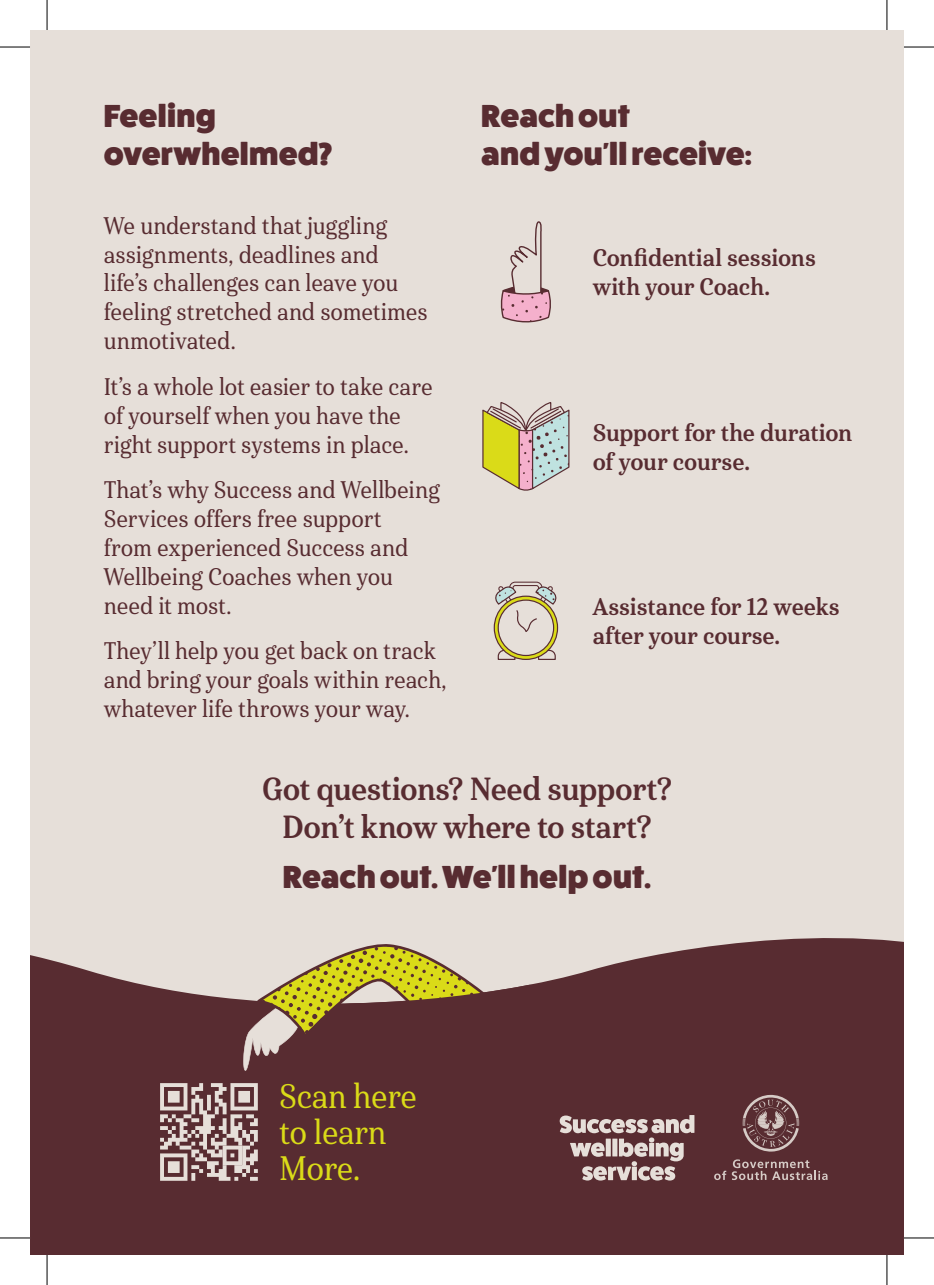
<style>
.page{position:relative;width:934px;height:1285px;background:#fff}
.page>*{position:absolute;margin:0;border:0;box-sizing:border-box;transform-origin:0 0}
.t1{font:34px/36.2px "Haboro Serif Con Med";letter-spacing:-.01em;color:#dadb18}
.t2{font:800 32px/38.4px "Fat Frank";letter-spacing:.005em;color:#582c31}
.t3{font:32px/38.4px "Haboro Serif Con Bol";letter-spacing:-.02em;color:#582c31;text-align:center}
.t4{font:24px/28.8px "Haboro Serif Con Med";letter-spacing:-.005em;color:#582c31}
.t5{font:24px/28.8px "Haboro Serif Con Bol";letter-spacing:-.005em;color:#582c31}
</style>
<div class="page">
<div style="left:30px;top:30px;width:873px;height:1225px;background:#e6dfd9"></div>
<svg style="left:30px;top:938px;width:873px;height:317px;background:#61383c"></svg>
<svg style="left:711px;top:1089px;width:118px;height:97px;background:#673f43"></svg>
<svg style="left:559px;top:1115px;width:135px;height:65px"></svg>
<svg style="left:242px;top:941px;width:310px;height:131px"></svg>
<svg style="left:160px;top:1083px;width:98px;height:97px"></svg>
<svg style="left:500px;top:221px;width:51px;height:101px"></svg>
<svg style="left:482px;top:402px;width:87px;height:88px"></svg>
<svg style="left:497px;top:649px;width:19px;height:11px"></svg>
<svg style="left:537px;top:649px;width:19px;height:11px"></svg>
<svg style="left:494px;top:596px;width:63px;height:63px"></svg>
<div style="left:498px;top:600px;width:55px;height:55px;background:#e6dfd9;border-radius:50%"></div>
<svg style="left:493px;top:581px;width:64px;height:52px"></svg>
<hr style="left:0;top:47px;width:30px;height:1px;background:#000">
<hr style="left:903px;top:47px;width:30px;height:1px;background:#000">
<hr style="left:0;top:1237px;width:30px;height:1px;background:#000">
<hr style="left:903px;top:1237px;width:30px;height:1px;background:#000">
<hr style="left:47px;top:0;width:1px;height:30px;background:#000">
<hr style="left:47px;top:1255px;width:1px;height:30px;background:#000">
<hr style="left:886px;top:0;width:1px;height:30px;background:#000">
<hr style="left:886px;top:1255px;width:1px;height:30px;background:#000">
<h2 class="t2" style="left:104px;top:97px;width:230px">Feeling overwhelmed?</h2>
<p class="t4" style="left:104px;top:212px;width:325px">We understand that juggling assignments, deadlines and life’s challenges can leave you feeling stretched and sometimes unmotivated.</p>
<p class="t4" style="left:104px;top:373px;width:330px">It’s a whole lot easier to take care of yourself when you have the right support systems in place.</p>
<p class="t4" style="left:104px;top:476px;width:337px">That’s why Success and Wellbeing<br>Services offers free support<br>from experienced Success and<br>Wellbeing Coaches when you need it most.</p>
<p class="t4" style="left:104px;top:637px;width:344px">They’ll help you get back on track and bring your goals within reach, whatever life throws your way.</p>
<h2 class="t2" style="left:481px;top:97px;width:272px">Reach out<br>and you'll receive:</h2>
<p class="t5" style="left:592px;top:244px;width:225px">Confidential sessions with your Coach.</p>
<p class="t5" style="left:592px;top:419px;width:261px">Support for the duration of your course.</p>
<p class="t5" style="left:592px;top:593px;width:248px">Assistance for 12 weeks after your course.</p>
<h2 class="t3" style="left:262px;top:770px;width:411px">Got questions? Need support?<br>Don’t know where to start?</h2>
<h2 class="t2" style="left:282px;top:858px;width:370px">Reach out. We'll help out.</h2>
<h1 class="t1" style="left:279px;top:1078px;width:139px">Scan here to learn<br>More.</h1>
</div>
